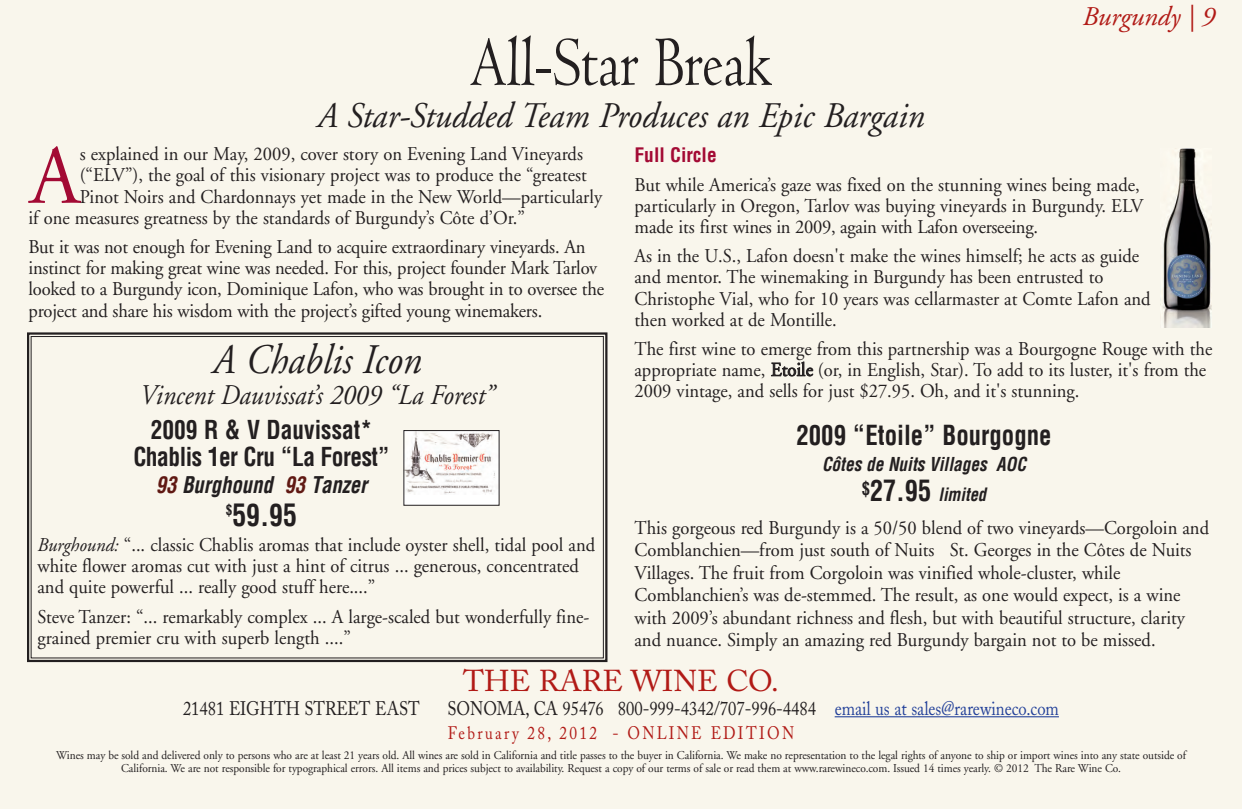
<style>
.page{position:relative;width:1242px;height:810px;background:#fff}
.page>*{position:absolute;margin:0;border:0;box-sizing:border-box;transform-origin:0 0}
.t1{font:83.7px "Adobe Garamond";color:#a30a34;scale:.95 1}
.t2{font:73.5px "Centaur";color:#231f20;scale:.8 1}
.t3{font:italic 42px "Adobe Garamond";color:#231f20;scale:.9 1}
.t4{font:italic 36px "Adobe Garamond";color:#231f20;scale:.95 1}
.t5{font:30px "Adobe Caslon";color:#b11a16}
.t6{font:700 condensed 30px "Helvetica";color:#231f20;scale:.92 1}
.t7{font:italic 28.5px "Adobe Garamond";color:#231f20;scale:.9 1}
.t8{font:700 condensed 27px "Helvetica";color:#231f20;scale:.92 1}
.t9{font:italic 27px "Adobe Garamond";color:#b11a16}
.t10{font:700 condensed 25.5px/27px "Helvetica";letter-spacing:-.02em;color:#231f20;text-align:center;scale:.92 1}
.t11{font:italic 700 condensed 22.5px "Helvetica";color:#231f20;scale:.92 1}
.t12{font:19.5px/21.3px "Adobe Garamond";color:#231f20;scale:.95 1}
.t13{font:19.5px "Adobe Caslon";color:#231f20;scale:.85 1}
.t14{font:700 condensed 19.5px "Helvetica";color:#a30a34}
.t15{font:18.75px "Helve Con Bol Obl";color:#231f20;scale:.92 1}
.t16{font:18px "Adobe Caslon";letter-spacing:.15em;color:#b11a16;scale:.85 1}
.t17{font:italic 700 condensed 18px "Helvetica";color:#231f20;scale:.92 1}
.t18{font:12px/13.2px "Adobe Garamond";letter-spacing:-.005em;color:#231f20;text-align:center;scale:.95 1}
.s1{color:#601913}
.s2{font-style:italic}
.s3{font-style:normal;font-size:28.5px}
.s4{color:#224099}
</style>
<div class="page">
<div style="left:0;top:0;width:1242px;height:808px;background:#f9f6ec"></div>
<div style="left:0;top:0;width:6px;height:809px;background:#f9f6ec"></div>
<hr style="left:835px;top:716px;width:224px;height:1px;background:#224099">
<img style="left:1160px;top:148px;width:52px;height:179px">
<div style="left:27px;top:332px;width:580px;height:330px;border:2px solid #231f20"></div>
<div style="left:404px;top:431px;width:95px;height:74px;background:#fff"></div>
<img style="left:405px;top:432px;width:90px;height:63px">
<div style="left:403px;top:430px;width:97px;height:76px;border:1px solid #231f20"></div>
<h2 class="t2" style="left:470px;top:22px;width:380px">All-Star Break</h2>
<h3 class="t4" style="left:317px;top:101px;width:641px">A Star-Studded Team Produces an Epic Bargain</h3>
<h3 class="t9" style="left:1082px;top:5px;width:134px">Burgundy | 9</h3>
<h1 class="t1" style="left:30px;top:143px;width:54px">A</h1>
<p class="t12" style="left:80px;top:145px;width:531px">s explained in our May, 2009, cover story on Evening Land Vineyards</p>
<p class="t12" style="left:80px;top:166px;width:535px">(“ELV”), the goal of this visionary project was to produce the “greatest</p>
<p class="t12" style="left:80px;top:188px;width:551px">Pinot Noirs and Chardonnays yet made in the New World—particularly</p>
<p class="t12" style="left:29px;top:209px;width:524px">if one measures greatness by the standards of Burgundy’s Côte d’Or.”</p>
<p class="t12" style="left:29px;top:238px;width:607px">But it was not enough for Evening Land to acquire extraordinary vineyards. An instinct for making great wine was needed. For this, project founder Mark Tarlov looked to a Burgundy icon, Dominique Lafon, who was brought in to oversee the project and share his wisdom with the project’s gifted young winemakers.</p>
<h3 class="t3" style="left:213px;top:343px;width:234px">A Chablis Icon</h3>
<h3 class="t7" style="left:140px;top:384px;width:395px">Vincent Dauvissat’s 2009 “La Forest”</h3>
<h3 class="t10" style="left:133px;top:416px;width:280px">2009 R &amp; V Dauvissat*<br>Chablis 1er Cru “La Forest”</h3>
<p class="t11" style="left:156px;top:471px;width:236px"><span class="s1">93</span> Burghound <span class="s1">93</span> Tanzer</p>
<h3 class="t6" style="left:226px;top:497px;width:79px"><sup>$</sup>59.95</h3>
<p class="t12" style="left:38px;top:536px;width:589px"><span class="s2">Burghound:</span> “... classic Chablis aromas that include oyster shell, tidal pool and white flower aromas cut with just a hint of citrus ... generous, concentrated and quite powerful ... really good stuff here....”</p>
<p class="t12" style="left:38px;top:608px;width:582px">Steve Tanzer: “... remarkably complex ... A large-scaled but wonderfully fine&shy;grained premier cru with superb length ....”</p>
<p class="t14" style="left:634px;top:143px;width:84px">Full Circle</p>
<p class="t12" style="left:635px;top:175px;width:537px">But while America’s gaze was fixed on the stunning wines being made, particularly in Oregon, Tarlov was buying vineyards in Burgundy. ELV made its first wines in 2009, again with Lafon overseeing.</p>
<p class="t12" style="left:635px;top:247px;width:545px">As in the U.S., Lafon doesn't make the wines himself; he acts as guide and mentor. The winemaking in Burgundy has been entrusted to Christophe Vial, who for 10 years was cellarmaster at Comte Lafon and then worked at de Montille.</p>
<p class="t12" style="left:635px;top:340px;width:610px">The first wine to emerge from this partnership was a Bourgogne Rouge with the appropriate name, Etoile (or, in English, Star). To add to its luster, it's from the<br>2009 vintage, and sells for just $27.95. Oh, and it's stunning.</p>
<h3 class="t8" style="left:796px;top:419px;width:279px">2009 “Etoile” Bourgogne</h3>
<p class="t15" style="left:822px;top:453px;width:223px">Côtes de Nuits Villages AOC</p>
<p class="t17" style="left:862px;top:483px;width:141px"><sup>$</sup> <span class="s3">2 7 . 9 5</span> limited</p>
<p class="t12" style="left:635px;top:518px;width:606px;line-height:22.5px">This gorgeous red Burgundy is a 50/50 blend of two vineyards—Corgoloin and Comblanchien—from just south of Nuits St. Georges in the Côtes de Nuits Villages. The fruit from Corgoloin was vinified whole-cluster, while Comblanchien’s was de-stemmed. The result, as one would expect, is a wine with 2009’s abundant richness and flesh, but with beautiful structure, clarity and nuance. Simply an amazing red Burgundy bargain not to be missed.</p>
<h3 class="t5" style="left:463px;top:670px;width:317px">THE RARE WINE CO.</h3>
<p class="t13" style="left:183px;top:701px;width:280px">21481 EIGHTH STREET EAST</p>
<p class="t13" style="left:447px;top:701px;width:721px">SONOMA, CA 95476 800-999-4342/707-996-4484 <span class="s4">email us at sales@rarewineco.com</span></p>
<p class="t16" style="left:448px;top:726px;width:409px">February 28, 2012 - ONLINE EDITION</p>
<p class="t18" style="left:56px;top:750px;width:1191px">Wines may be sold and delivered only to persons who are at least 21 years old. All wines are sold in California and title passes to the buyer in California. We make no representation to the legal rights of anyone to ship or import wines into any state outside of<br>California. We are not responsible for typographical errors. All items and prices subject to availability. Request a copy of our terms of sale or read them at www.rarewineco.com. Issued 14 times yearly. © 2012 The Rare Wine Co.</p>
</div>
